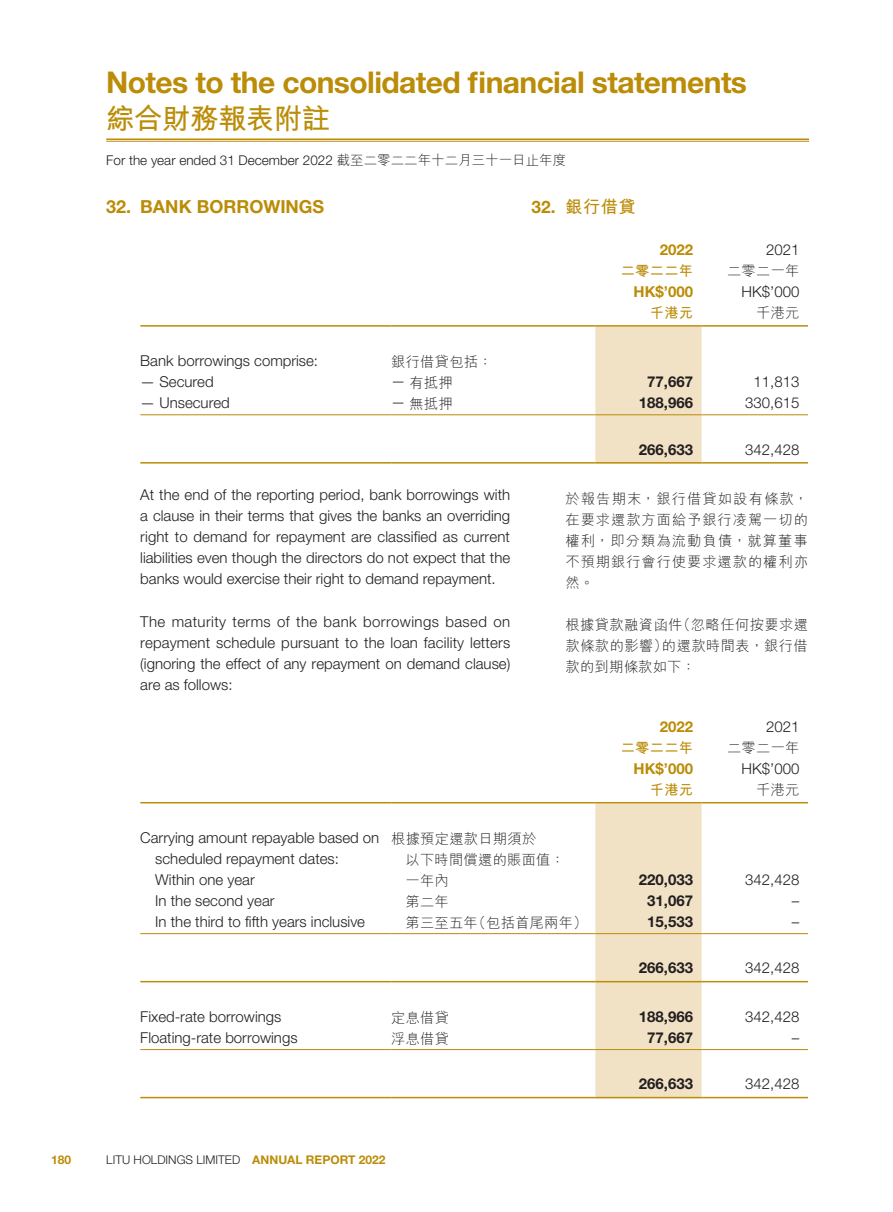
<style>
.page{position:relative;width:893px;height:1212px;background:#fff}
.page>*{position:absolute;margin:0;border:0;box-sizing:border-box;transform-origin:0 0}
.t1{font:700 30px "Helvetica Neue LT Std";letter-spacing:-.02em;color:#bb8c07}
.t2{font:700 28.5px "M Hei HK";letter-spacing:-.02em;color:#bb8c07}
._01_H1_E{font:700 18px "Helvetica Neue LT Std";color:#bb8c07}
._001_H1_C{font:700 17.25px "M Hei HK";color:#bb8c07}
._00_txt_E{font:300 15px/21px "Helvetica Neue LT Std";color:#231f20;text-align:justify}
._50_Table_txt{font:300 15px "Helvetica Neue LT Std";color:#231f20}
._50_Table_txt-2{font:700 15px "Helvetica Neue LT Std";color:#231f20}
._50_Table_txt-3{font:700 15px "Helvetica Neue LT Std";color:#bb8c07}
._000_txt_C{font:300 14.25px/21px "M Hei HK";letter-spacing:.03em;color:#231f20;text-align:justify}
._50_Table_txt-4{font:700 14.25px "M Hei HK";letter-spacing:.02em;color:#bb8c07}
._50_Table_txt-5{font:300 14.25px "M Hei HK";letter-spacing:.02em;color:#231f20}
.t3{font:300 13.5px "Helvetica Neue LT Std";color:#231f20}
.t4{font:300 12px "Helvetica Neue LT Std";color:#231f20}
.t5{font:700 12px "Helvetica Neue LT Std";color:#bb8c07}
.s1{font-family:"M Hei HK"}
.s2{font-family:"Helvetica Neue LT Std"}
.s3{font-weight:700;color:#bb8c07}
</style>
<div class="page">
<hr style="left:106px;top:138px;width:703px;height:2px;background:#bb8c07">
<hr style="left:106px;top:141px;width:703px;height:1px;background:#bb8c07">
<div style="left:595px;top:327px;width:107px;height:135px;background:#f1e2c6"></div>
<hr style="left:140px;top:325px;width:251px;height:2px;background:#bb8c07">
<hr style="left:391px;top:325px;width:204px;height:2px;background:#bb8c07">
<hr style="left:595px;top:325px;width:107px;height:2px;background:#bb8c07">
<hr style="left:702px;top:325px;width:106px;height:2px;background:#bb8c07">
<hr style="left:140px;top:414px;width:251px;height:1px;background:#bb8c07">
<hr style="left:391px;top:414px;width:204px;height:1px;background:#bb8c07">
<hr style="left:595px;top:414px;width:107px;height:1px;background:#bb8c07">
<hr style="left:702px;top:414px;width:106px;height:1px;background:#bb8c07">
<hr style="left:140px;top:462px;width:251px;height:1px;background:#bb8c07">
<hr style="left:391px;top:462px;width:204px;height:1px;background:#bb8c07">
<hr style="left:595px;top:462px;width:107px;height:1px;background:#bb8c07">
<hr style="left:702px;top:462px;width:106px;height:1px;background:#bb8c07">
<div style="left:595px;top:803px;width:107px;height:294px;background:#f1e2c6"></div>
<hr style="left:140px;top:802px;width:251px;height:1px;background:#bb8c07">
<hr style="left:391px;top:802px;width:204px;height:1px;background:#bb8c07">
<hr style="left:595px;top:802px;width:107px;height:1px;background:#bb8c07">
<hr style="left:702px;top:802px;width:106px;height:1px;background:#bb8c07">
<hr style="left:140px;top:933px;width:251px;height:1px;background:#bb8c07">
<hr style="left:391px;top:933px;width:204px;height:1px;background:#bb8c07">
<hr style="left:595px;top:933px;width:107px;height:1px;background:#bb8c07">
<hr style="left:702px;top:933px;width:106px;height:1px;background:#bb8c07">
<hr style="left:140px;top:981px;width:251px;height:1px;background:#bb8c07">
<hr style="left:391px;top:981px;width:204px;height:1px;background:#bb8c07">
<hr style="left:595px;top:981px;width:107px;height:1px;background:#bb8c07">
<hr style="left:702px;top:981px;width:106px;height:1px;background:#bb8c07">
<hr style="left:140px;top:1049px;width:251px;height:1px;background:#bb8c07">
<hr style="left:391px;top:1049px;width:204px;height:1px;background:#bb8c07">
<hr style="left:595px;top:1049px;width:107px;height:1px;background:#bb8c07">
<hr style="left:702px;top:1049px;width:106px;height:1px;background:#bb8c07">
<hr style="left:140px;top:1097px;width:251px;height:1px;background:#bb8c07">
<hr style="left:391px;top:1097px;width:204px;height:1px;background:#bb8c07">
<hr style="left:595px;top:1097px;width:107px;height:1px;background:#bb8c07">
<hr style="left:702px;top:1097px;width:106px;height:1px;background:#bb8c07">
<h1 class="t1" style="left:106px;top:64px;width:642px">Notes to the consolidated financial statements</h1>
<h2 class="t2" style="left:106px;top:98px;width:226px">綜合財務報表附註</h2>
<p class="t3" style="left:106px;top:152px;width:461px">For the year ended 31 December 2022 <span class="s1">截至二零二二年十二月三十一日止年度</span></p>
<p class="_01_H1_E" style="left:106px;top:195px;width:220px">32. BANK BORROWINGS</p>
<p class="_001_H1_C" style="left:531px;top:194px;width:106px"><span class="s2">32.</span> 銀行借貸</p>
<p class="_50_Table_txt-3" style="left:660px;top:240px;width:35px">2022</p>
<p class="_50_Table_txt" style="left:766px;top:240px;width:35px">2021</p>
<p class="_50_Table_txt-4" style="left:621px;top:261px;width:74px">二零二二年</p>
<p class="_50_Table_txt-5" style="left:727px;top:264px;width:74px">二零二一年</p>
<p class="_50_Table_txt-3" style="left:634px;top:282px;width:61px">HK$’000</p>
<p class="_50_Table_txt" style="left:742px;top:282px;width:59px">HK$’000</p>
<p class="_50_Table_txt-4" style="left:650px;top:303px;width:45px">千港元</p>
<p class="_50_Table_txt-5" style="left:756px;top:306px;width:45px">千港元</p>
<p class="_50_Table_txt" style="left:140px;top:352px;width:179px">Bank borrowings comprise:</p>
<p class="_000_txt_C" style="left:391px;top:351px;width:103px">銀行借貸包括：</p>
<p class="_50_Table_txt" style="left:140px;top:373px;width:75px">— Secured</p>
<p class="_000_txt_C" style="left:391px;top:372px;width:63px"><span class="s2">—</span> 有抵押</p>
<p class="_50_Table_txt-2" style="left:647px;top:372px;width:47px">77,667</p>
<p class="_50_Table_txt" style="left:753px;top:373px;width:47px">11,813</p>
<p class="_50_Table_txt" style="left:140px;top:394px;width:91px">— Unsecured</p>
<p class="_000_txt_C" style="left:391px;top:393px;width:63px"><span class="s2">—</span> 無抵押</p>
<p class="_50_Table_txt-2" style="left:639px;top:393px;width:56px">188,966</p>
<p class="_50_Table_txt" style="left:745px;top:394px;width:56px">330,615</p>
<p class="_50_Table_txt-2" style="left:639px;top:440px;width:56px">266,633</p>
<p class="_50_Table_txt" style="left:745px;top:440px;width:56px">342,428</p>
<p class="_00_txt_E" style="left:140px;top:484px;width:371px">At the end of the reporting period, bank borrowings with a clause in their terms that gives the banks an overriding right to demand for repayment are classified as current liabilities even though the directors do not expect that the banks would exercise their right to demand repayment.</p>
<p class="_00_txt_E" style="left:140px;top:610px;width:371px">The maturity terms of the bank borrowings based on repayment schedule pursuant to the loan facility letters (ignoring the effect of any repayment on demand clause) are as follows:</p>
<p class="_50_Table_txt-3" style="left:660px;top:717px;width:35px">2022</p>
<p class="_50_Table_txt" style="left:766px;top:717px;width:35px">2021</p>
<p class="_50_Table_txt-4" style="left:621px;top:738px;width:74px">二零二二年</p>
<p class="_50_Table_txt-5" style="left:727px;top:741px;width:74px">二零二一年</p>
<p class="_50_Table_txt-3" style="left:634px;top:759px;width:61px">HK$’000</p>
<p class="_50_Table_txt" style="left:742px;top:759px;width:59px">HK$’000</p>
<p class="_50_Table_txt-4" style="left:650px;top:780px;width:45px">千港元</p>
<p class="_50_Table_txt-5" style="left:756px;top:783px;width:45px">千港元</p>
<p class="_50_Table_txt" style="left:140px;top:828px;width:240px">Carrying amount repayable based on</p>
<p class="_50_Table_txt" style="left:155px;top:849px;width:185px">scheduled repayment dates:</p>
<p class="_000_txt_C" style="left:565px;top:488px;width:244px">於報告期末，銀行借貸如設有條款，在要求還款方面給予銀行凌駕一切的權利，即分類為流動負債，就算董事不預期銀行會行使要求還款的權利亦然。</p>
<p class="_000_txt_C" style="left:565px;top:614px;width:244px">根據貸款融資函件（忽略任何按要求還款條款的影響）的還款時間表，銀行借款的到期條款如下：</p>
<p class="_000_txt_C" style="left:391px;top:828px;width:147px">根據預定還款日期須於</p>
<p class="_000_txt_C" style="left:405px;top:849px;width:161px">以下時間償還的賬面值：</p>
<p class="_50_Table_txt" style="left:155px;top:870px;width:101px">Within one year</p>
<p class="_000_txt_C" style="left:405px;top:870px;width:45px">一年內</p>
<p class="_50_Table_txt-2" style="left:639px;top:870px;width:56px">220,033</p>
<p class="_50_Table_txt" style="left:745px;top:870px;width:56px">342,428</p>
<p class="_50_Table_txt" style="left:155px;top:891px;width:121px">In the second year</p>
<p class="_000_txt_C" style="left:405px;top:891px;width:45px">第二年</p>
<p class="_50_Table_txt-2" style="left:647px;top:891px;width:47px">31,067</p>
<p class="_50_Table_txt" style="left:792px;top:891px;width:9px">–</p>
<p class="_50_Table_txt" style="left:155px;top:912px;width:211px">In the third to fifth years inclusive</p>
<p class="_000_txt_C" style="left:405px;top:912px;width:183px">第三至五年（包括首尾兩年）</p>
<p class="_50_Table_txt-2" style="left:647px;top:912px;width:47px">15,533</p>
<p class="_50_Table_txt" style="left:792px;top:912px;width:9px">–</p>
<p class="_50_Table_txt-2" style="left:639px;top:959px;width:56px">266,633</p>
<p class="_50_Table_txt" style="left:745px;top:959px;width:56px">342,428</p>
<p class="_50_Table_txt" style="left:140px;top:1007px;width:143px">Fixed-rate borrowings</p>
<p class="_000_txt_C" style="left:391px;top:1006px;width:59px">定息借貸</p>
<p class="_50_Table_txt-2" style="left:639px;top:1007px;width:56px">188,966</p>
<p class="_50_Table_txt" style="left:745px;top:1007px;width:56px">342,428</p>
<p class="_50_Table_txt" style="left:140px;top:1028px;width:159px">Floating-rate borrowings</p>
<p class="_000_txt_C" style="left:391px;top:1027px;width:59px">浮息借貸</p>
<p class="_50_Table_txt-2" style="left:647px;top:1028px;width:47px">77,667</p>
<p class="_50_Table_txt" style="left:792px;top:1028px;width:9px">–</p>
<p class="_50_Table_txt-2" style="left:639px;top:1075px;width:56px">266,633</p>
<p class="_50_Table_txt" style="left:745px;top:1075px;width:56px">342,428</p>
<p class="t5" style="left:51px;top:1152px;width:22px">180</p>
<p class="t4" style="left:106px;top:1152px;width:281px">LITU HOLDINGS LIMITED <span class="s3">ANNUAL REPORT 2022</span></p>
</div>
